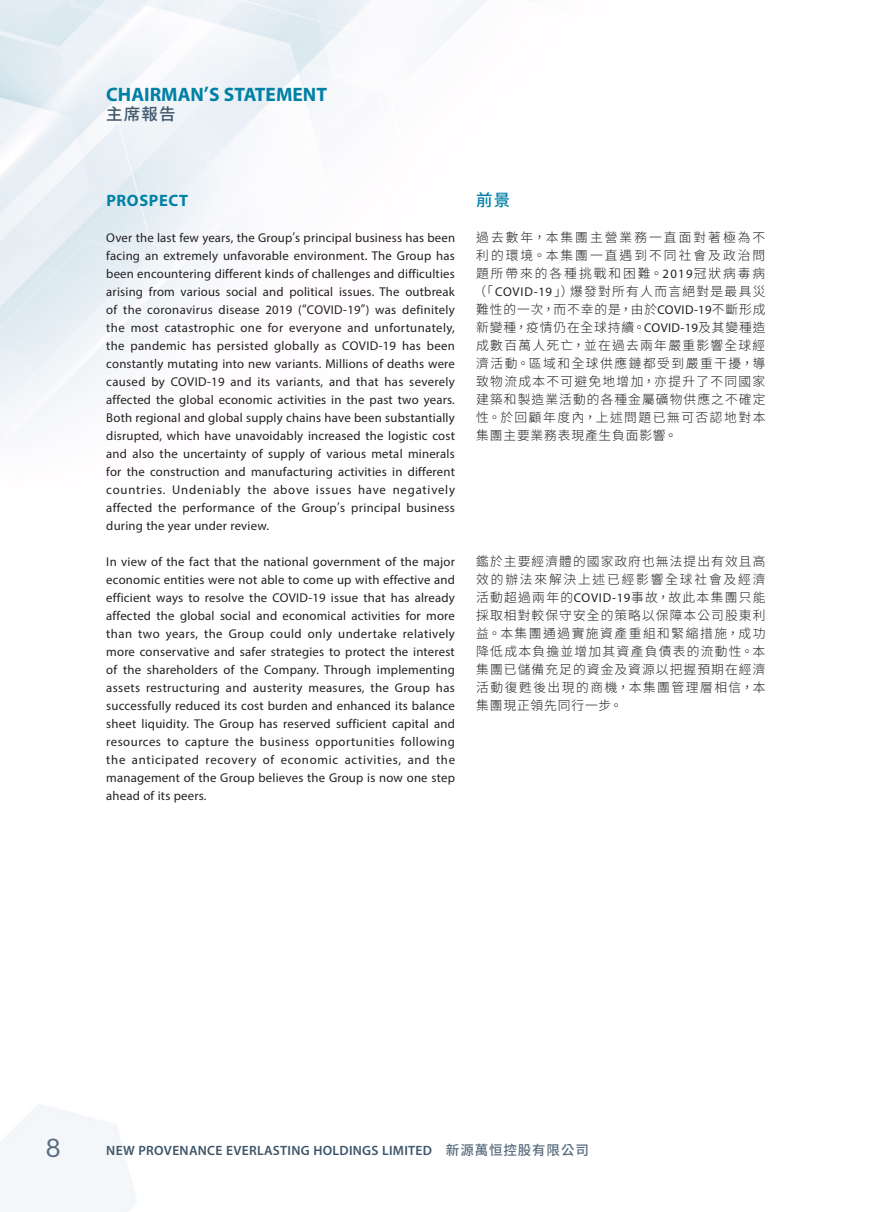
<style>
.page{position:relative;width:893px;height:1212px;background:#fff}
.page>*{position:absolute;margin:0;border:0;box-sizing:border-box;transform-origin:0 0}
.t1{font:25.5px "Graphik";color:#586c80}
.t2{font:700 19.5px "Myriad Pro";color:#0080a5}
.Heading_1{font:700 16.5px "Myriad Pro";letter-spacing:.035em;color:#0080a5}
.t3{font:500 16.5px "Source Han Sans TC";color:#3e556a}
.C_Heading_1{font:500 16.5px "Source Han Sans TC";color:#0080a5}
.t4{font:600 13.5px "Myriad Pro";letter-spacing:.02em;color:#3e556a}
.Body_Text{font:12.75px/18px "Myriad Pro";letter-spacing:.015em;color:#231f20;text-align:justify}
.C_Body_Text{font:300 12.75px/18px "Source Han Sans TC";letter-spacing:.085em;color:#231f20;text-align:justify}
.s1{font-family:"Myriad Pro";font-weight:400}
.s2{font-family:"Source Han Sans TC";font-weight:500;color:#586c80}
</style>
<div class="page">
<h2 class="t2" style="left:106px;top:81px;width:222px">CHAIRMAN’S STATEMENT</h2>
<p class="t3" style="left:106px;top:105px;width:71px">主席報告</p>
<p class="Heading_1" style="left:106px;top:190px;width:83px">PROSPECT</p>
<p class="Body_Text" style="left:106px;top:228px;width:350px">Over the last few years, the Group’s principal business has been facing an extremely unfavorable environment. The Group has been encountering different kinds of challenges and difficulties arising from various social and political issues. The outbreak of the coronavirus disease 2019 (“COVID-19”) was definitely the most catastrophic one for everyone and unfortunately, the pandemic has persisted globally as COVID-19 has been constantly mutating into new variants. Millions of deaths were caused by COVID-19 and its variants, and that has severely affected the global economic activities in the past two years.<br>Both regional and global supply chains have been substantially disrupted, which have unavoidably increased the logistic cost and also the uncertainty of supply of various metal minerals for the construction and manufacturing activities in different countries. Undeniably the above issues have negatively affected the performance of the Group’s principal business during the year under review.</p>
<p class="Body_Text" style="left:106px;top:552px;width:350px">In view of the fact that the national government of the major economic entities were not able to come up with effective and efficient ways to resolve the COVID-19 issue that has already affected the global social and economical activities for more than two years, the Group could only undertake relatively more conservative and safer strategies to protect the interest of the shareholders of the Company. Through implementing assets restructuring and austerity measures, the Group has successfully reduced its cost burden and enhanced its balance sheet liquidity. The Group has reserved sufficient capital and resources to capture the business opportunities following the anticipated recovery of economic activities, and the management of the Group believes the Group is now one step ahead of its peers.</p>
<p class="C_Heading_1" style="left:476px;top:191px;width:36px">前景</p>
<p class="C_Body_Text" style="left:473px;top:228px;width:293px">過去數年，本集團主營業務一直面對著極為不利的環境。本集團一直遇到不同社會及政治問題所帶來的各種挑戰和困難。<span class="s1">2019</span>冠狀病毒病（「<span class="s1">COVID-19</span>」）爆發對所有人而言絕對是最具災難性的一次，而不幸的是，由於<span class="s1">COVID-19</span>不斷形成新變種，疫情仍在全球持續。<span class="s1">COVID-19</span>及其變種造成數百萬人死亡，並在過去兩年嚴重影響全球經濟活動。區域和全球供應鏈都受到嚴重干擾，導致物流成本不可避免地增加，亦提升了不同國家建築和製造業活動的各種金屬礦物供應之不確定性。於回顧年度內，上述問題已無可否認地對本集團主要業務表現產生負面影響。</p>
<p class="C_Body_Text" style="left:476px;top:552px;width:291px">鑑於主要經濟體的國家政府也無法提出有效且高效的辦法來解決上述已經影響全球社會及經濟活動超過兩年的<span class="s1">COVID-19</span>事故，故此本集團只能採取相對較保守安全的策略以保障本公司股東利益。本集團通過實施資產重組和緊縮措施，成功降低成本負擔並增加其資產負債表的流動性。本集團已儲備充足的資金及資源以把握預期在經濟活動復甦後出現的商機，本集團管理層相信，本集團現正領先同行一步。</p>
<h1 class="t1" style="left:45px;top:1128px;width:17px">8</h1>
<p class="t4" style="left:106px;top:1142px;width:484px">NEW PROVENANCE EVERLASTING HOLDINGS LIMITED <span class="s2">新源萬恒控股有限公司</span></p>
</div>
